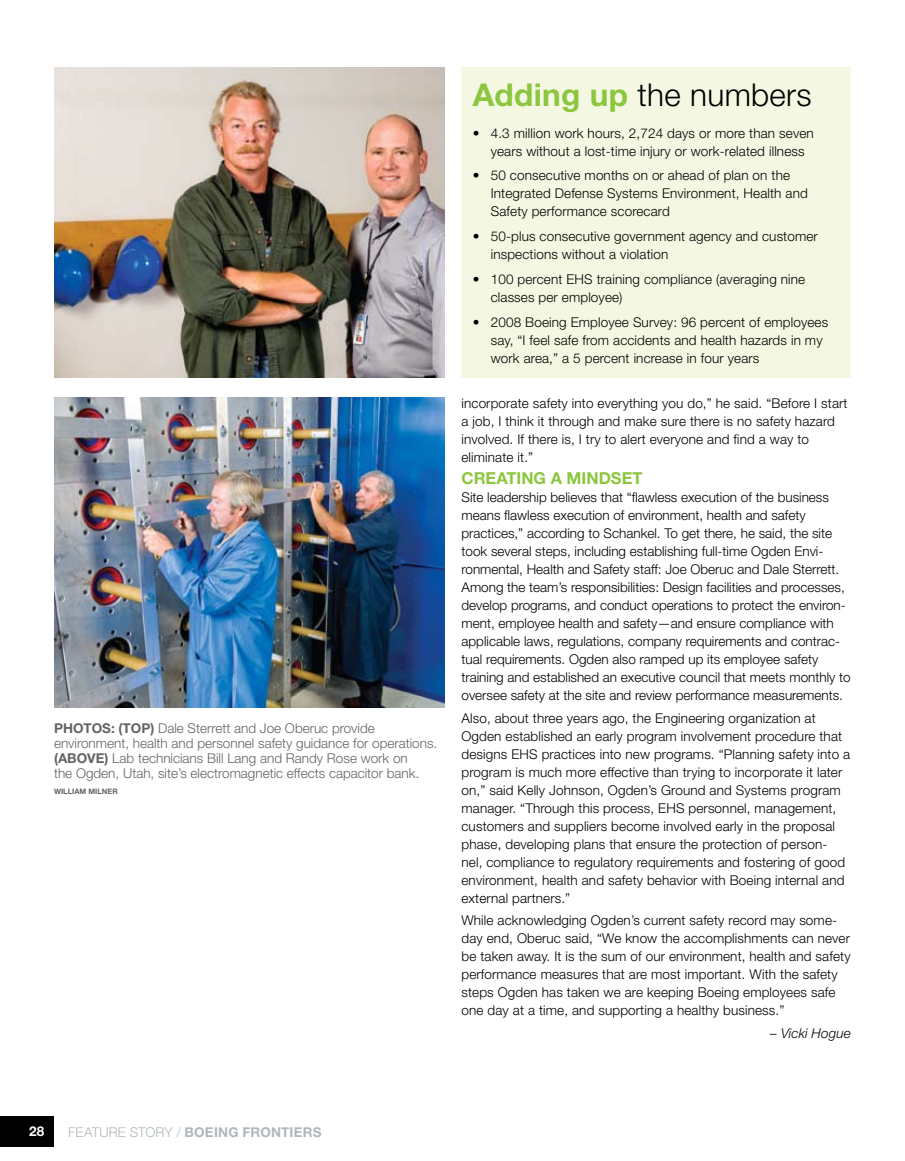
<style>
.page{position:relative;width:905px;height:1161px;background:#fff}
.page>*{position:absolute;margin:0;border:0;box-sizing:border-box;transform-origin:0 0}
.t1{font:300 31.5px "Helvetica Neue";letter-spacing:.01em;color:#000}
.t2{font:700 16.5px "Helvetica Neue";color:#8cc63f}
.t3{font:300 13.5px/18px "Helvetica Neue";letter-spacing:.01em;color:#000}
.t4{font:300 13.5px/15px "Helvetica Neue";color:#636467}
.t5{font:700 13.5px "Helvetica Neue";letter-spacing:.015em;color:#b0b7bb}
.t6{font:italic 300 13.5px "Helvetica Neue";letter-spacing:.01em;color:#000}
.t7{font:700 13.5px "Helvetica Neue";color:#fff}
.t8{font:700 7.5px "Helvetica Neue";color:#636467}
.s1{font-weight:700}
.s2{font-weight:700;color:#8cc63f}
.s3{font-weight:300}
</style>
<div class="page">
<div style="left:0;top:1116px;width:54px;height:31px;background:#000"></div>
<img style="left:54px;top:68px;width:390px;height:310px">
<img style="left:54px;top:397px;width:390px;height:311px">
<div style="left:461px;top:68px;width:389px;height:310px;background:#f4f8e3"></div>
<p class="t4" style="left:54px;top:720px;width:385px"><span class="s1">PHOTOS: (TOP)</span> Dale Sterrett and Joe Oberuc provide environment, health and personnel safety guidance for operations. <span class="s1">(ABOVE)</span> Lab technicians Bill Lang and Randy Rose work on<br>the Ogden, Utah, site’s electromagnetic effects capacitor bank.</p>
<p class="t8" style="left:54px;top:786px;width:54px">WILLIAM MI LNER</p>
<h1 class="t1" style="left:472px;top:76px;width:340px"><span class="s2">ADDING UP</span> the numbers</h1>
<p class="t3" style="left:490px;top:124px;width:324px;text-indent:-18px">• 4.3 million work hours, 2,724 days or more than seven years without a lost-time injury or work-related illness</p>
<p class="t3" style="left:490px;top:166px;width:318px;text-indent:-18px">• 50 consecutive months on or ahead of plan on the<br>Integrated Defense Systems Environment, Health and<br>Safety performance scorecard</p>
<p class="t3" style="left:490px;top:227px;width:328px;text-indent:-18px">• 50-plus consecutive government agency and customer inspections without a violation</p>
<p class="t3" style="left:490px;top:270px;width:316px;text-indent:-18px">• 100 percent EHS training compliance (averaging nine classes per employee)</p>
<p class="t3" style="left:490px;top:313px;width:339px;text-indent:-18px">• 2008 Boeing Employee Survey: 96 percent of employees say, “I feel safe from accidents and health hazards in my work area,” a 5 percent increase in four years</p>
<p class="t3" style="left:461px;top:394px;width:387px">incorporate safety into everything you do,” he said. “Before I start a job, I think it through and make sure there is no safety hazard involved. If there is, I try to alert everyone and find a way to eliminate it.”</p>
<p class="t2" style="left:461px;top:468px;width:56px">CREATING</p>
<p class="t2" style="left:550px;top:468px;width:72px">A MINDSET</p>
<p class="t3" style="left:461px;top:488px;width:391px">Site leadership believes that “flawless execution of the business means flawless execution of environment, health and safety practices,” according to Schankel. To get there, he said, the site took several steps, including establishing full-time Ogden Envi&shy;ronmental, Health and Safety staff: Joe Oberuc and Dale Sterrett.<br>Among the team’s responsibilities: Design facilities and processes, develop programs, and conduct operations to protect the environ&shy;ment, employee health and safety—and ensure compliance with applicable laws, regulations, company requirements and contrac&shy;tual requirements. Ogden also ramped up its employee safety training and established an executive council that meets monthly to oversee safety at the site and review performance measurements.</p>
<p class="t3" style="left:461px;top:709px;width:390px">Also, about three years ago, the Engineering organization at Ogden established an early program involvement procedure that designs EHS practices into new programs. “Planning safety into a program is much more effective than trying to incorporate it later on,” said Kelly Johnson, Ogden’s Ground and Systems program manager. “Through this process, EHS personnel, management, customers and suppliers become involved early in the proposal phase, developing plans that ensure the protection of person&shy;nel, compliance to regulatory requirements and fostering of good environment, health and safety behavior with Boeing internal and external partners.”</p>
<p class="t3" style="left:461px;top:911px;width:390px">While acknowledging Ogden’s current safety record may some&shy;day end, Oberuc said, “We know the accomplishments can never be taken away. It is the sum of our environment, health and safety performance measures that are most important. With the safety steps Ogden has taken we are keeping Boeing employees safe one day at a time, and supporting a healthy business.”</p>
<p class="t6" style="left:770px;top:1025px;width:82px">– Vicki Hogue</p>
<p class="t7" style="left:29px;top:1123px;width:17px">28</p>
<p class="t5" style="left:68px;top:1123px;width:255px"><span class="s3">FEATURE STORY /</span> BOEING FRONTIERS</p>
</div>
